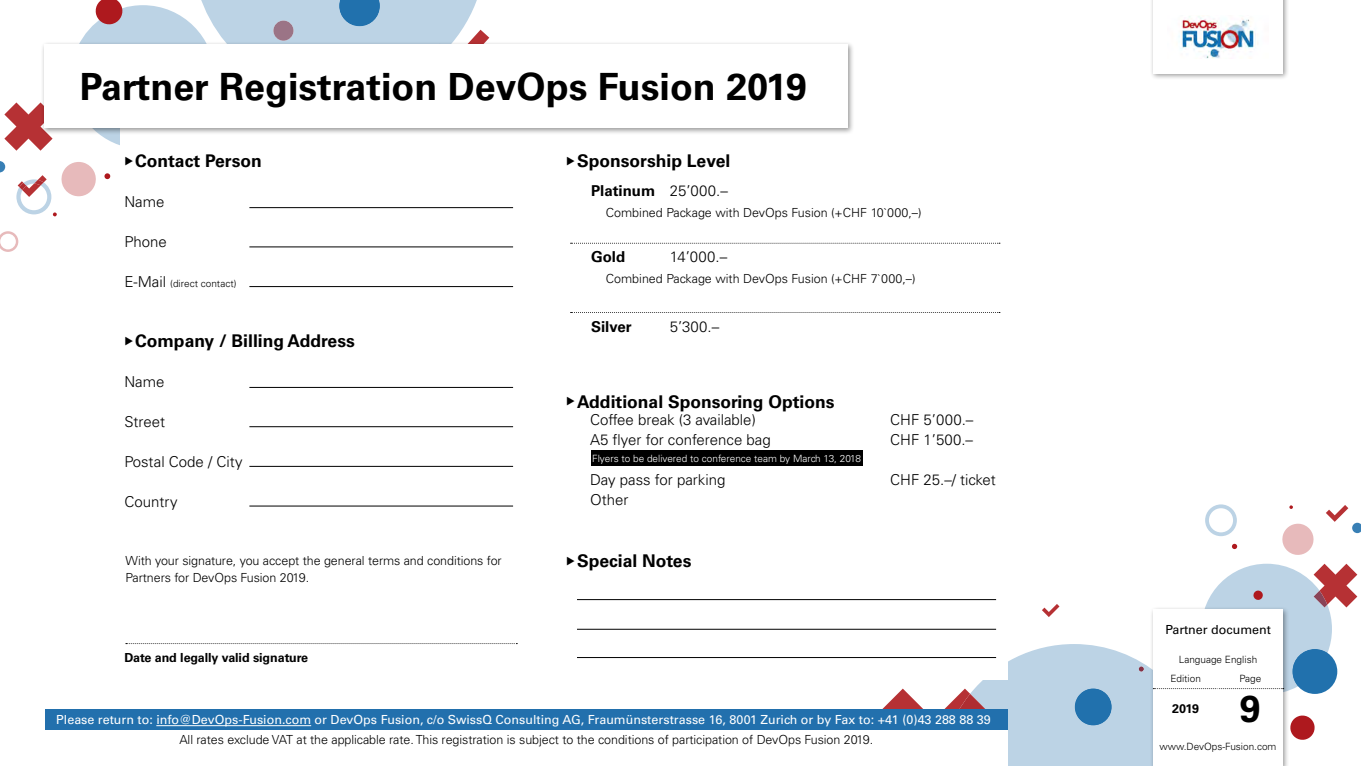
<style>
.page{position:relative;width:1361px;height:766px;background:#fff}
.page>*{position:absolute;margin:0;border:0;box-sizing:border-box;transform-origin:0 0}
.t1{font:700 37.5px "Univers LT Std";color:#000}
.t2{font:700 17.5px "Univers LT Std";color:#000}
.t3{font:300 15px "Univers LT Std";color:#000}
.t4{font:700 15px "Univers LT Std";color:#000}
.t5{font:300 12.5px/16.2px "Univers LT Std";letter-spacing:-.005em;color:#000}
.t6{font:12.5px "Univers LT Std";color:#fff}
.t7{font:700 12.5px "Univers LT Std";letter-spacing:-.005em;color:#000}
.t8{font:12.5px "Univers LT Std";color:#000}
.t9{font:300 10px/19.9px "Univers LT Std";color:#000}
.t10{font:300 10px "Univers LT Std";color:#fff}
.s1{font-size:15px}
.s2{font-weight:300}
</style>
<div class="page">
<svg style="left:1205px;top:504px;width:32px;height:32px"></svg>
<svg style="left:1282px;top:523px;width:32px;height:31px"></svg>
<svg style="left:1326px;top:505px;width:35px;height:28px"></svg>
<svg style="left:1231px;top:543px;width:6px;height:6px"></svg>
<svg style="left:1289px;top:505px;width:4px;height:4px"></svg>
<svg style="left:0;top:161px;width:5px;height:11px"></svg>
<svg style="left:0;top:231px;width:18px;height:21px"></svg>
<svg style="left:4px;top:102px;width:49px;height:49px"></svg>
<svg style="left:104px;top:173px;width:6px;height:6px"></svg>
<svg style="left:16px;top:162px;width:80px;height:54px"></svg>
<svg style="left:81px;top:0;width:408px;height:145px"></svg>
<div style="left:120px;top:113px;width:406px;height:186px;background:#fff"></div>
<div style="left:45px;top:709px;width:962px;height:21px;background:#2270ad"></div>
<hr style="left:249px;top:207px;width:264px;height:1px;background:#000">
<hr style="left:249px;top:246px;width:264px;height:1px;background:#000">
<hr style="left:249px;top:286px;width:264px;height:1px;background:#000">
<hr style="left:249px;top:387px;width:264px;height:1px;background:#000">
<hr style="left:249px;top:426px;width:264px;height:1px;background:#000">
<hr style="left:249px;top:466px;width:264px;height:1px;background:#000">
<hr style="left:249px;top:505px;width:264px;height:1px;background:#000">
<div style="left:591px;top:450px;width:271px;height:15px;background:#000"></div>
<svg style="left:126px;top:643px;width:391px;height:1px"></svg>
<svg style="left:570px;top:243px;width:430px;height:1px"></svg>
<svg style="left:570px;top:312px;width:430px;height:1px"></svg>
<hr style="left:577px;top:599px;width:419px;height:1px;background:#000">
<hr style="left:577px;top:628px;width:419px;height:1px;background:#000">
<hr style="left:577px;top:657px;width:419px;height:1px;background:#000">
<hr style="left:156px;top:725px;width:155px;height:1px;background:#fff">
<div style="left:41px;top:40px;width:813px;height:94px;background:#000;opacity:.4"></div>
<div style="left:44px;top:44px;width:804px;height:84px;background:#fff"></div>
<div style="left:1149px;top:0;width:140px;height:80px;background:#000;opacity:.4"></div>
<div style="left:1153px;top:0;width:129px;height:73px;background:#fff"></div>
<svg style="left:872px;top:563px;width:485px;height:202px"></svg>
<hr style="left:1153px;top:668px;width:129px;height:1px;background:#fff">
<hr style="left:1153px;top:727px;width:129px;height:1px;background:#fff">
<hr style="left:1217px;top:668px;width:1px;height:59px;background:#fff">
<img style="left:1178px;top:16px;width:80px;height:43px">
<h1 class="t1" style="left:80px;top:65px;width:729px">Partner Registration DevOps Fusion 2019</h1>
<h2 class="t2" style="left:135px;top:151px;width:128px">Contact Person</h2>
<h2 class="t2" style="left:577px;top:151px;width:155px">Sponsorship Level</h2>
<p class="t3" style="left:124px;top:192px;width:42px">Name</p>
<p class="t3" style="left:124px;top:232px;width:44px">Phone</p>
<p class="t9" style="left:124px;top:273px;width:114px"><span class="s1">E-Mail</span> (direct contact)</p>
<h2 class="t2" style="left:135px;top:330px;width:221px">Company / Billing Address</h2>
<p class="t3" style="left:124px;top:372px;width:42px">Name</p>
<p class="t3" style="left:124px;top:412px;width:42px">Street</p>
<p class="t3" style="left:124px;top:452px;width:120px">Postal Code / City</p>
<p class="t3" style="left:124px;top:492px;width:55px">Country</p>
<p class="t5" style="left:125px;top:552px;width:378px">With your signature, you accept the general terms and conditions for<br>Partners for DevOps Fusion 2019.</p>
<p class="t7" style="left:124px;top:650px;width:185px">Date and legally valid signature</p>
<p class="t4" style="left:591px;top:181px;width:138px">Platinum <span class="s2">25’000.–</span></p>
<p class="t5" style="left:606px;top:204px;width:317px">Combined Package with DevOps Fusion (+CHF 10`000,–)</p>
<p class="t4" style="left:591px;top:248px;width:36px">Gold</p>
<p class="t3" style="left:670px;top:247px;width:59px">14’000.–</p>
<p class="t5" style="left:606px;top:270px;width:311px">Combined Package with DevOps Fusion (+CHF 7`000,–)</p>
<p class="t4" style="left:591px;top:317px;width:42px">Silver</p>
<p class="t3" style="left:670px;top:317px;width:51px">5’300.–</p>
<h2 class="t2" style="left:577px;top:391px;width:259px">Additional Sponsoring Options</h2>
<p class="t3" style="left:590px;top:411px;width:167px">Coffee break (3 available)</p>
<p class="t3" style="left:890px;top:411px;width:85px">CHF 5’000.–</p>
<p class="t3" style="left:590px;top:431px;width:182px">A5 flyer for conference bag</p>
<p class="t3" style="left:890px;top:431px;width:84px">CHF 1’500.–</p>
<p class="t3" style="left:590px;top:471px;width:137px">Day pass for parking</p>
<p class="t3" style="left:890px;top:471px;width:107px">CHF 25.–/ ticket</p>
<p class="t3" style="left:590px;top:491px;width:40px">Other</p>
<p class="t10" style="left:592px;top:452px;width:270px">Flyers to be delivered to conference team by March 13, 2018</p>
<h2 class="t2" style="left:577px;top:550px;width:116px">Special Notes</h2>
<p class="t6" style="left:56px;top:712px;width:936px">Please return to: info@DevOps-Fusion.com or DevOps Fusion, c/o SwissQ Consulting AG, Fraumünsterstrasse 16, 8001 Zurich or by Fax to: +41 (0)43 288 88 39</p>
<p class="t5" style="left:179px;top:731px;width:695px">All rates exclude VAT at the applicable rate. This registration is subject to the conditions of participation of DevOps Fusion 2019.</p>
<p class="t8" style="left:1165px;top:622px;width:107px">Partner document</p>
<p class="t9" style="left:1170px;top:648px;width:88px;text-indent:8px">Language English<br>Edition</p>
<p class="t9" style="left:1239px;top:668px;width:23px">Page</p>
<p class="t7" style="left:1172px;top:700px;width:28px">2019</p>
<h1 class="t1" style="left:1240px;top:686px;width:22px">9</h1>
<p class="t9" style="left:1159px;top:736px;width:118px">www.DevOps-Fusion.com</p>
</div>
